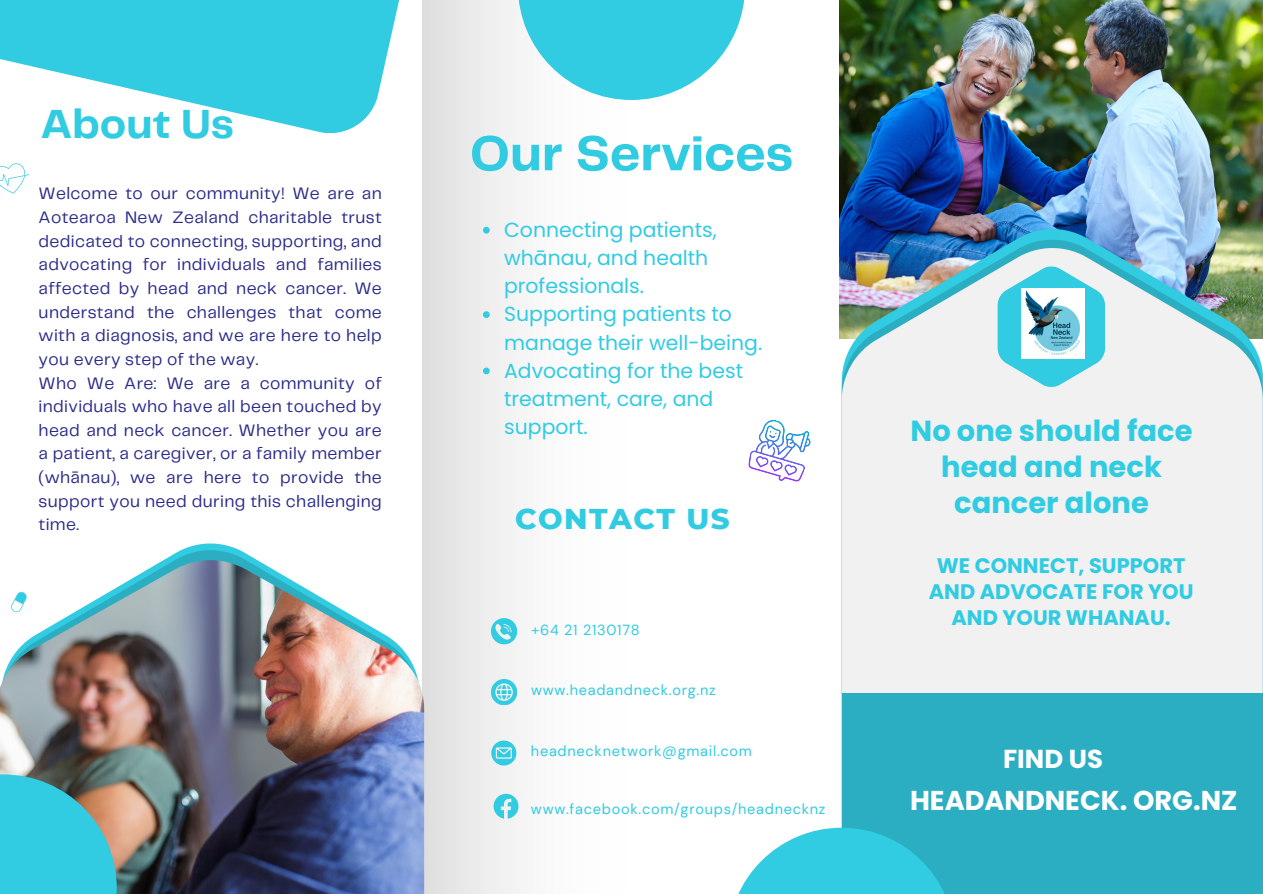
<style>
.page{position:relative;width:1263px;height:894px;background:#fff}
.page>*{position:absolute;margin:0;border:0;box-sizing:border-box;transform-origin:0 0}
.t1{font:700 51px "Telegraf";color:#31cbe2}
.t2{font:700 42.3px "Telegraf";color:#31cbe2}
.t3{font:800 29.1px "Montserrat";letter-spacing:.05em;color:#31cbe2}
.t4{font:700 28.95px/36px "Poppins";color:#31cbe2;text-align:center}
.t5{font:700 27.3px "Poppins";color:#fff}
.t6{font:700 25.95px "Poppins";color:#fff}
.t7{font:700 21px/25.8px "Poppins";color:#31cbe2;text-align:center}
.t8{font:20.4px/28.2px "Poppins";color:#31cbe2}
.t9{font:17.25px/23.7px "Telegraf";letter-spacing:.02em;color:#2a2a8b;text-align:justify}
.t10{font:14.55px "DM Sans";letter-spacing:.05em;color:#31cbe2}
</style>
<div class="page">
<svg style="left:0;top:0;width:399px;height:133px;fill:#31cbe2"></svg>
<div style="left:423px;top:0;width:417px;height:893px;background:#fff;opacity:.15"></div>
<svg style="left:518px;top:0;width:227px;height:100px;fill:#31cbe2"></svg>
<svg style="left:1px;top:550px;width:419px;height:343px"></svg>
<img style="left:18px;top:708px;width:384px;height:185px">
<svg style="left:0;top:163px;width:29px;height:30px"></svg>
<img style="left:0;top:560px;width:424px;height:148px">
<svg style="left:0;top:774px;width:117px;height:119px;background:#44bac8"></svg>
<svg style="left:11px;top:591px;width:16px;height:21px"></svg>
<img style="left:839px;top:0;width:424px;height:338px">
<svg style="left:842px;top:248px;width:421px;height:445px;fill:#f1f1f1"></svg>
<svg style="left:998px;top:266px;width:107px;height:121px"></svg>
<div style="left:842px;top:693px;width:421px;height:200px;background:#2baec2"></div>
<svg style="left:491px;top:618px;width:26px;height:25px"></svg>
<svg style="left:491px;top:678px;width:26px;height:26px"></svg>
<svg style="left:491px;top:740px;width:25px;height:25px"></svg>
<svg style="left:728px;top:827px;width:216px;height:66px;fill:#31cbe2"></svg>
<img style="left:1021px;top:288px;width:63px;height:70px">
<svg style="left:750px;top:420px;width:53px;height:60px"></svg>
<svg style="left:494px;top:793px;width:24px;height:25px"></svg>
<svg style="left:483px;top:227px;width:7px;height:6px"></svg>
<svg style="left:483px;top:311px;width:7px;height:7px"></svg>
<svg style="left:483px;top:367px;width:7px;height:7px"></svg>
<p class="t2" style="left:40px;top:106px;width:195px">About Us</p>
<p class="t9" style="left:39px;top:183px;width:345px">Welcome to our community! We are an Aotearoa New Zealand charitable trust dedicated to connecting, supporting, and advocating for individuals and families affected by head and neck cancer. We understand the challenges that come with a diagnosis, and we are here to help you every step of the way.</p>
<h2 class="t9" style="left:39px;top:372px;width:345px">Who We Are: We are a community of individuals who have all been touched by head and neck cancer. Whether you are a patient, a caregiver, or a family member (whānau), we are here to provide the support you need during this challenging time.</h2>
<p class="t1" style="left:470px;top:131px;width:325px">Our Services</p>
<p class="t8" style="left:504px;top:216px;width:214px">Connecting patients, whānau, and health professionals.</p>
<h3 class="t8" style="left:504px;top:300px;width:260px">Supporting patients to manage their well-being.</h3>
<p class="t8" style="left:504px;top:356px;width:240px">Advocating for the best treatment, care, and support.</p>
<p class="t3" style="left:515px;top:501px;width:216px">CONTACT US</p>
<p class="t10" style="left:531px;top:620px;width:110px">+64 21 2130178</p>
<p class="t10" style="left:531px;top:680px;width:186px">www.headandneck.org.nz</p>
<p class="t10" style="left:531px;top:741px;width:223px">headnecknetwork@gmail.com</p>
<p class="t10" style="left:531px;top:798px;width:296px">www.facebook.com/groups/headnecknz</p>
<p class="t4" style="left:910px;top:412px;width:284px">No one should face head and neck cancer alone</p>
<p class="t7" style="left:929px;top:553px;width:266px">WE CONNECT, SUPPORT<br>AND ADVOCATE FOR YOU<br>AND YOUR WHANAU.</p>
<p class="t6" style="left:1003px;top:740px;width:101px">FIND US</p>
<p class="t5" style="left:910px;top:781px;width:329px">HEADANDNECK. ORG.NZ</p>
</div>
